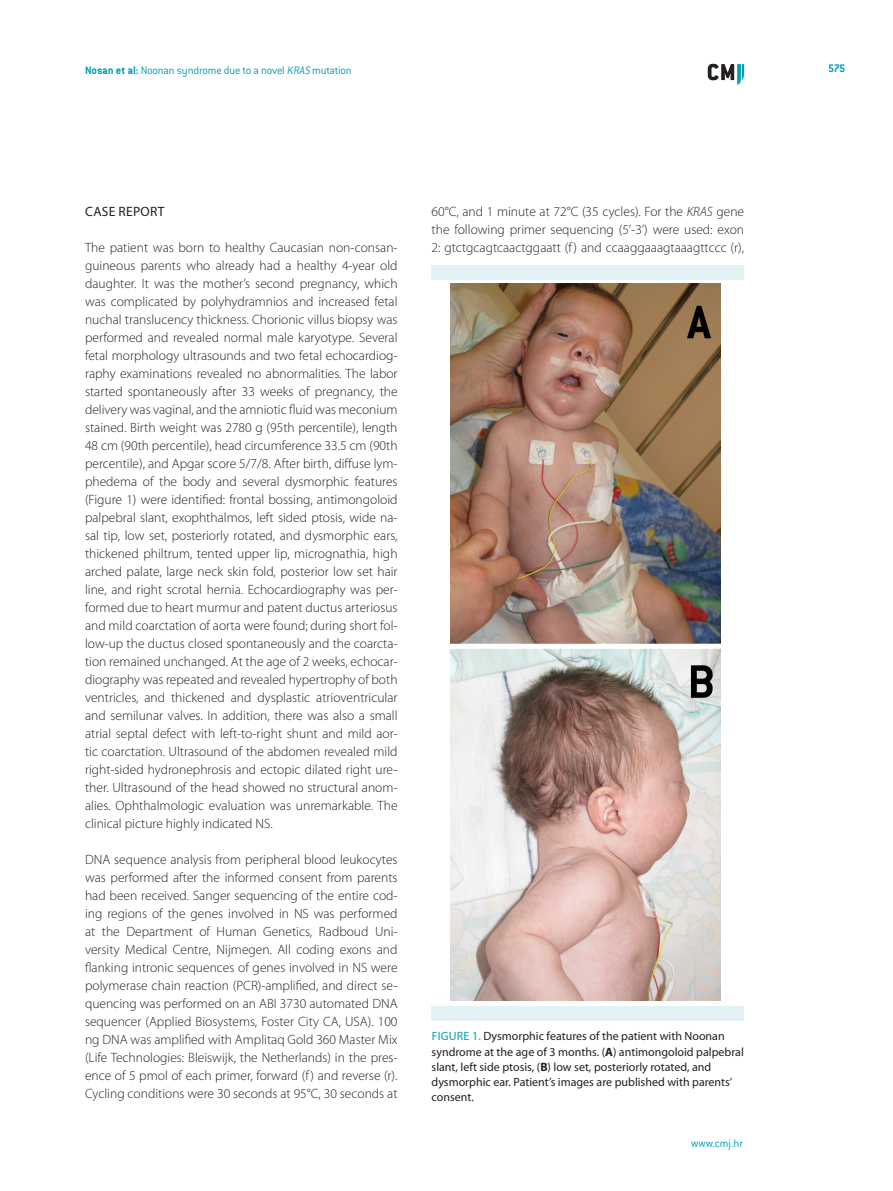
<style>
.page{position:relative;width:893px;height:1191px;background:#fff}
.page>*{position:absolute;margin:0;border:0;box-sizing:border-box;transform-origin:0 0}
.t1{font:300 13.5px/18px "Myriad Pro";color:#231f20;text-align:justify}
.t2{font:13.5px "Myriad Pro";letter-spacing:.02em;color:#231f20}
.t3{font:12px/15px "Myriad Pro";color:#231f20}
.t4{font:300 12px "ITC Conduit LTCE";letter-spacing:-.015em;color:#009fb4}
.t5{font:700 12px "ITC Conduit LTCE";color:#009fb4}
.s1{font-weight:700}
.s2{font-style:italic}
.s3{color:#009fb4}
</style>
<div class="page">
<svg style="left:708px;top:64px;width:36px;height:21px"></svg>
<img style="left:450px;top:284px;width:270px;height:716px">
<div style="left:432px;top:265px;width:312px;height:14px;background:#e2f2f5"></div>
<div style="left:432px;top:1006px;width:312px;height:14px;background:#e2f2f5"></div>
<p class="t4" style="left:85px;top:63px;width:268px"><span class="s1">Nosan et al:</span> Noonan syndrome due to a novel <span class="s2">KRAS</span> mutation</p>
<p class="t5" style="left:828px;top:61px;width:19px">575</p>
<p class="t2" style="left:85px;top:203px;width:81px">Case report</p>
<p class="t1" style="left:85px;top:238px;width:314px">The patient was born to healthy Caucasian non-consan&shy;guineous parents who already had a healthy 4-year old daughter. It was the mother’s second pregnancy, which was complicated by polyhydramnios and increased fetal nuchal translucency thickness. Chorionic villus biopsy was performed and revealed normal male karyotype. Several fetal morphology ultrasounds and two fetal echocardiog&shy;raphy examinations revealed no abnormalities. The labor started spontaneously after 33 weeks of pregnancy, the delivery was vaginal, and the amniotic fluid was meconium stained. Birth weight was 2780 g (95th percentile), length 48 cm (90th percentile), head circumference 33.5 cm (90th percentile), and Apgar score 5/7/8. After birth, diffuse lym&shy;phedema of the body and several dysmorphic features (Figure 1) were identified: frontal bossing, antimongoloid palpebral slant, exophthalmos, left sided ptosis, wide na&shy;sal tip, low set, posteriorly rotated, and dysmorphic ears, thickened philtrum, tented upper lip, micrognathia, high arched palate, large neck skin fold, posterior low set hair line, and right scrotal hernia. Echocardiography was per&shy;formed due to heart murmur and patent ductus arteriosus and mild coarctation of aorta were found; during short fol&shy;low-up the ductus closed spontaneously and the coarcta&shy;tion remained unchanged. At the age of 2 weeks, echocar&shy;diography was repeated and revealed hypertrophy of both ventricles, and thickened and dysplastic atrioventricular and semilunar valves. In addition, there was also a small atrial septal defect with left-to-right shunt and mild aor&shy;tic coarctation. Ultrasound of the abdomen revealed mild right-sided hydronephrosis and ectopic dilated right ure&shy;ther. Ultrasound of the head showed no structural anom&shy;alies. Ophthalmologic evaluation was unremarkable. The clinical picture highly indicated NS.</p>
<p class="t1" style="left:85px;top:850px;width:314px">DNA sequence analysis from peripheral blood leukocytes was performed after the informed consent from parents had been received. Sanger sequencing of the entire cod&shy;ing regions of the genes involved in NS was performed at the Department of Human Genetics, Radboud Uni&shy;versity Medical Centre, Nijmegen. All coding exons and flanking intronic sequences of genes involved in NS were polymerase chain reaction (PCR)-amplified, and direct se&shy;quencing was performed on an ABI 3730 automated DNA sequencer (Applied Biosystems, Foster City CA, USA). 100 ng DNA was amplified with Amplitaq Gold 360 Master Mix (Life Technologies: Bleiswijk, the Netherlands) in the pres&shy;ence of 5 pmol of each primer, forward (f ) and reverse (r).<br>Cycling conditions were 30 seconds at 95°C, 30 seconds at</p>
<p class="t1" style="left:432px;top:202px;width:314px">60°C, and 1 minute at 72°C (35 cycles). For the <span class="s2">KRAS</span> gene the following primer sequencing (5’-3’) were used: exon 2: gtctgcagtcaactggaatt (f ) and ccaaggaaagtaaagttccc (r),</p>
<p class="t3" style="left:432px;top:1028px;width:314px"><span class="s3">Figure 1.</span> Dysmorphic features of the patient with Noonan syndrome at the age of 3 months. (<span class="s1">A</span>) antimongoloid palpebral slant, left side ptosis, (<span class="s1">B</span>) low set, posteriorly rotated, and dysmorphic ear. Patient’s images are published with parents’ consent.</p>
<p class="t4" style="left:691px;top:1136px;width:54px">www.cmj.hr</p>
</div>
